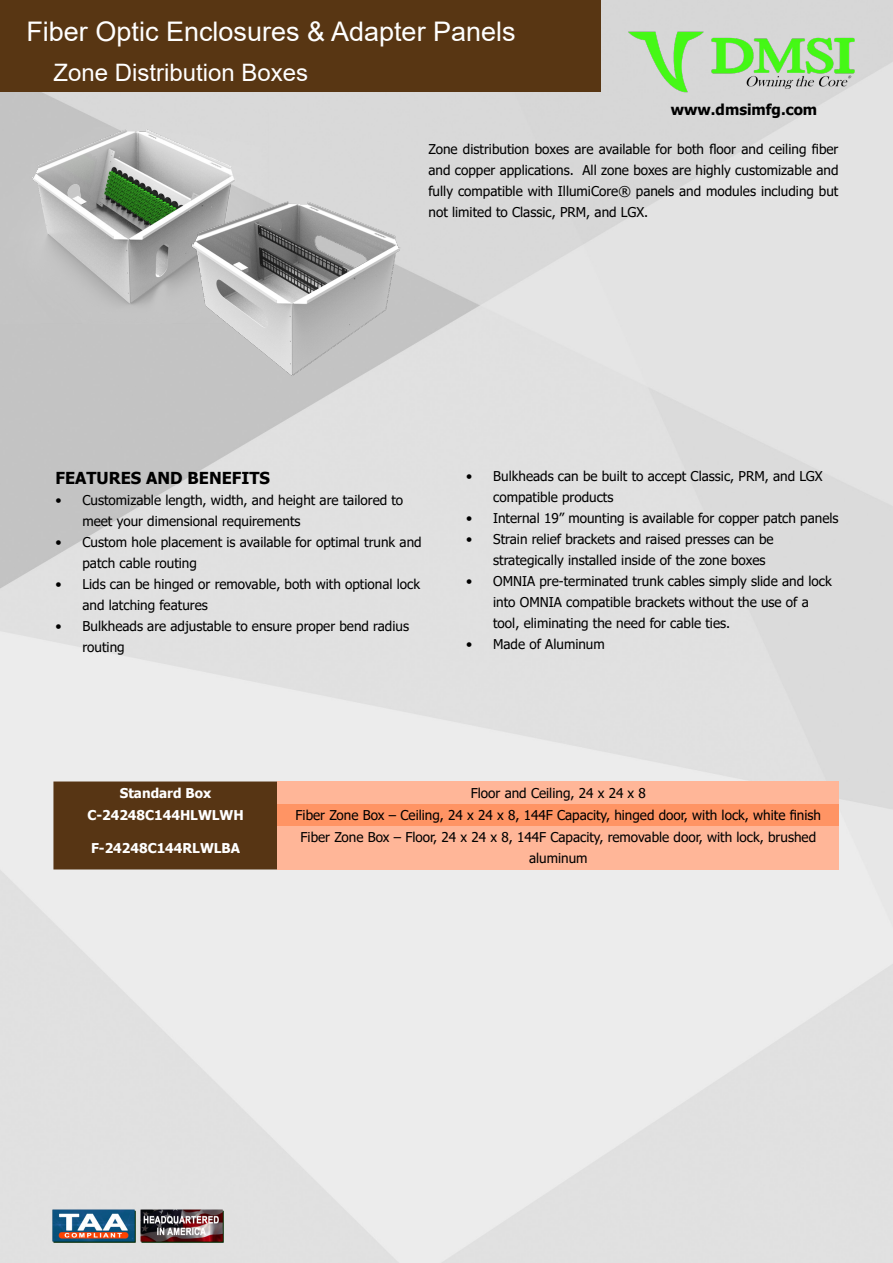
<style>
.page{position:relative;width:893px;height:1263px;background:#fff}
.page>*{position:absolute;margin:0;border:0;box-sizing:border-box;transform-origin:0 0}
.t1{font:27px "Arial";color:#fff}
.t2{font:24px "Arial";color:#fff}
.t3{font:700 16.5px "Tahoma";color:#000}
.t4{font:700 15px "Tahoma";color:#000}
.t5{font:13.5px/21px "Tahoma";color:#000}
.t6{font:700 13.5px "Tahoma";color:#fff}
</style>
<div class="page">
<img style="left:0;top:0;width:893px;height:1263px">
<img style="left:625px;top:30px;width:233px;height:63px">
<div style="left:0;top:0;width:601px;height:92px;background:#583613"></div>
<img style="left:52px;top:1209px;width:83px;height:34px">
<img style="left:140px;top:1209px;width:83px;height:34px">
<img style="left:0;top:114px;width:269px;height:210px">
<img style="left:159px;top:182px;width:273px;height:210px">
<div style="left:53px;top:781px;width:225px;height:88px;background:#573514"></div>
<div style="left:278px;top:781px;width:561px;height:23px;background:#ffb698"></div>
<div style="left:278px;top:804px;width:561px;height:22px;background:#ff9464"></div>
<div style="left:278px;top:826px;width:561px;height:43px;background:#ffb698"></div>
<h1 class="t1" style="left:26px;top:13px;width:491px">Fiber Optic Enclosures &amp; Adapter Panels</h1>
<h2 class="t2" style="left:53px;top:56px;width:256px">Zone Distribution Boxes</h2>
<p class="t4" style="left:671px;top:99px;width:148px">www.dmsimfg.com</p>
<p class="t5" style="left:428px;top:140px;width:411px;text-align:justify">Zone distribution boxes are available for both floor and ceiling fiber and copper applications. All zone boxes are highly customizable and fully compatible with IllumiCore® panels and modules including but not limited to Classic, PRM, and LGX.</p>
<p class="t3" style="left:55px;top:466px;width:216px">FEATURES AND BENEFITS</p>
<p class="t5" style="left:82px;top:490px;width:322px;text-indent:-27px">• Customizable length, width, and height are tailored to meet your dimensional requirements</p>
<p class="t5" style="left:82px;top:532px;width:341px;text-indent:-27px">• Custom hole placement is available for optimal trunk and patch cable routing</p>
<p class="t5" style="left:82px;top:574px;width:339px;text-indent:-27px">• Lids can be hinged or removable, both with optional lock and latching features</p>
<p class="t5" style="left:82px;top:616px;width:328px;text-indent:-27px">• Bulkheads are adjustable to ensure proper bend radius routing</p>
<p class="t5" style="left:493px;top:467px;width:331px;text-indent:-27px">• Bulkheads can be built to accept Classic, PRM, and LGX compatible products</p>
<p class="t5" style="left:466px;top:509px;width:374px">• Internal 19” mounting is available for copper patch panels</p>
<p class="t5" style="left:493px;top:530px;width:282px;text-indent:-27px">• Strain relief brackets and raised presses can be strategically installed inside of the zone boxes</p>
<p class="t5" style="left:493px;top:572px;width:340px;text-indent:-27px">• OMNIA pre-terminated trunk cables simply slide and lock into OMNIA compatible brackets without the use of a tool, eliminating the need for cable ties.</p>
<p class="t5" style="left:466px;top:635px;width:140px">• Made of Aluminum</p>
<p class="t6" style="left:120px;top:783px;width:93px">Standard Box</p>
<p class="t5" style="left:471px;top:783px;width:177px">Floor and Ceiling, 24 x 24 x 8</p>
<p class="t6" style="left:87px;top:806px;width:158px">C-24248C144HLWLWH</p>
<p class="t5" style="left:296px;top:805px;width:527px">Fiber Zone Box – Ceiling, 24 x 24 x 8, 144F Capacity, hinged door, with lock, white finish</p>
<p class="t6" style="left:91px;top:839px;width:151px">F-24248C144RLWLBA</p>
<p class="t5" style="left:301px;top:828px;width:517px;text-align:center">Fiber Zone Box – Floor, 24 x 24 x 8, 144F Capacity, removable door, with lock, brushed aluminum</p>
</div>
